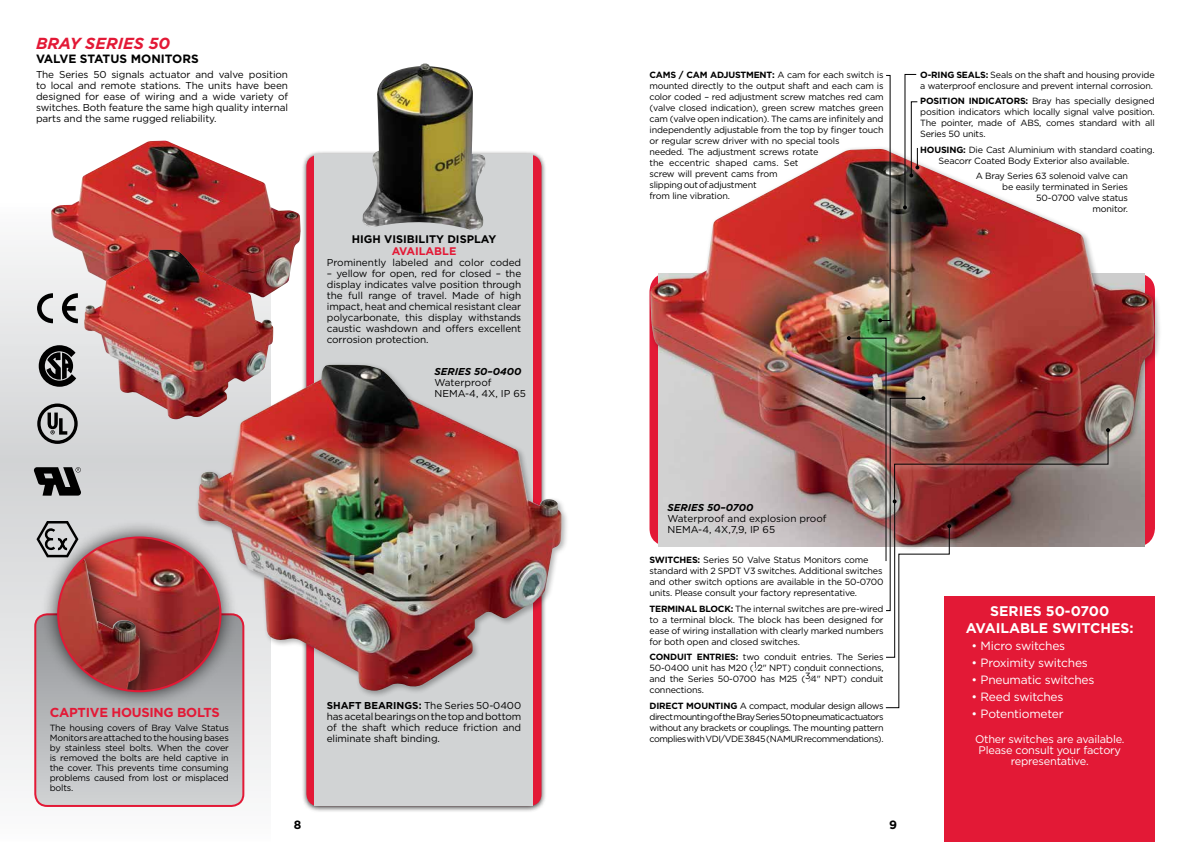
<style>
.page{position:relative;width:1191px;height:842px;background:#fff}
.page>*{position:absolute;margin:0;border:0;box-sizing:border-box;transform-origin:0 0}
.t1{font:italic 700 16px "Gotham";color:#e31936}
.t2{font:700 14px/16.8px "Gotham";color:#fff;text-align:center}
.t3{font:700 13px "Gotham";letter-spacing:-.02em;color:#e31936}
.t4{font:12px "Gotham";letter-spacing:-.02em;color:#fff}
.t5{font:700 12px "Gotham";color:#000}
.t6{font:11px/11px "Gotham";letter-spacing:-.02em;color:#fff;text-align:center}
.t7{font:700 11px "Gotham";color:#000}
.t8{font:700 11px "Gotham";color:#e31936}
.t9{font:10px/11px "Gotham";letter-spacing:-.01em;color:#000;text-align:justify}
.t10{font:italic 700 10px "Gotham";color:#000}
.t11{font:9px/11px "Gotham";letter-spacing:-.02em;color:#000;text-align:justify}
.s1{font-weight:700}
</style>
<div class="page">
<svg style="left:0;top:245px;width:270px;height:562px"></svg>
<div style="left:647px;top:146px;width:515px;height:405px;background:#000;opacity:.3"></div>
<img style="left:650px;top:149px;width:504px;height:395px">
<div style="left:301px;top:151px;width:246px;height:662px;background:#000;opacity:.75"></div>
<div style="left:306px;top:155px;width:235px;height:651px;background:#e31936;border-radius:12px"></div>
<div style="left:315px;top:155px;width:218px;height:651px;background:#d1d3d4"></div>
<img style="left:362px;top:63px;width:123px;height:167px">
<div style="left:194px;top:361px;width:375px;height:337px;background:#000;opacity:.3"></div>
<img style="left:198px;top:365px;width:364px;height:326px">
<img style="left:51px;top:141px;width:250px;height:195px">
<img style="left:84px;top:250px;width:189px;height:169px">
<div style="left:34px;top:290px;width:47px;height:37px;background:#eaebec"></div>
<svg style="left:37px;top:293px;width:16px;height:30px"></svg>
<svg style="left:62px;top:293px;width:16px;height:30px"></svg>
<svg style="left:34px;top:467px;width:47px;height:29px"></svg>
<div style="left:33px;top:344px;width:49px;height:44px;background:#e1e2e3"></div>
<svg style="left:39px;top:345px;width:37px;height:42px"></svg>
<div style="left:33px;top:402px;width:48px;height:43px;background:#d7d9da"></div>
<svg style="left:37px;top:403px;width:41px;height:41px"></svg>
<svg style="left:35px;top:521px;width:208px;height:285px"></svg>
<img style="left:164px;top:537px;width:56px;height:154px">
<div style="left:58px;top:537px;width:106px;height:154px;background:#000;opacity:.75"></div>
<img style="left:58px;top:558px;width:82px;height:132px">
<svg style="left:923px;top:146px;width:2px;height:30px"></svg>
<svg style="left:922px;top:146px;width:1px;height:38px"></svg>
<svg style="left:898px;top:146px;width:24px;height:70px"></svg>
<svg style="left:903px;top:73px;width:16px;height:136px"></svg>
<img style="left:873px;top:146px;width:23px;height:183px">
<img style="left:878px;top:74px;width:13px;height:248px">
<svg style="left:842px;top:332px;width:50px;height:219px"></svg>
<svg style="left:1110px;top:424px;width:5px;height:88px"></svg>
<img style="left:847px;top:336px;width:263px;height:373px">
<div style="left:944px;top:596px;width:211px;height:246px;background:#e31936"></div>
<h1 class="t1" style="left:36px;top:33px;width:136px">BRAY SERIES 50</h1>
<h3 class="t5" style="left:36px;top:51px;width:164px">VALVE STATUS MONITORS</h3>
<p class="t9" style="left:36px;top:69px;width:254px">The Series 50 signals actuator and valve position to local and remote stations. The units have been designed for ease of wiring and a wide variety of switches. Both feature the same high quality internal parts and the same rugged reliability.</p>
<p class="t7" style="left:352px;top:232px;width:146px">HIGH VISIBILITY DISPLAY</p>
<p class="t8" style="left:392px;top:244px;width:66px">AVAILABLE</p>
<p class="t9" style="left:327px;top:257px;width:196px">Prominently labeled and color coded</p>
<p class="t9" style="left:327px;top:268px;width:196px">– yellow for open, red for closed – the display indicates valve position through the full range of travel. Made of high impact, heat and chemical resistant clear polycarbonate, this display withstands caustic washdown and offers excellent corrosion protection.</p>
<p class="t10" style="left:434px;top:365px;width:88px">SERIES 50–0400</p>
<p class="t9" style="left:434px;top:377px;width:93px">Waterproof<br>NEMA-4, 4X, IP 65</p>
<h3 class="t3" style="left:50px;top:704px;width:172px">CAPTIVE HOUSING BOLTS</h3>
<p class="t11" style="left:50px;top:723px;width:181px;line-height:10px">The housing covers of Bray Valve Status Monitors are attached to the housing bases by stainless steel bolts. When the cover is removed the bolts are held captive in the cover. This prevents time consuming problems caused from lost or misplaced bolts.</p>
<p class="t9" style="left:327px;top:699px;width:196px"><span class="s1">SHAFT BEARINGS:</span> The Series 50-0400 has acetal bearings on the top and bottom of the shaft which reduce friction and eliminate shaft binding.</p>
<p class="t11" style="left:649px;top:69px;width:236px;text-align:left"><span class="s1">CAMS / CAM ADJUSTMENT:</span> A cam for each switch is mounted directly to the output shaft and each cam is color coded – red adjustment screw matches red cam (valve closed indication), green screw matches green cam (valve open indication). The cams are infinitely and independently adjustable from the top by finger touch or regular screw driver with no special tools<br>needed. The adjustment screws rotate<br>the eccentric shaped cams. Set<br>screw will prevent cams from<br>slipping out of adjustment<br>from line vibration.</p>
<p class="t11" style="left:920px;top:69px;width:236px"><span class="s1">O-RING SEALS:</span> Seals on the shaft and housing provide a waterproof enclosure and prevent internal corrosion.</p>
<p class="t11" style="left:920px;top:95px;width:236px"><span class="s1">POSITION INDICATORS:</span> Bray has specially designed position indicators which locally signal valve position.<br>The pointer, made of ABS, comes standard with all Series 50 units.</p>
<p class="t11" style="left:938px;top:144px;width:218px;text-indent:-18px"><span class="s1">HOUSING:</span> Die Cast Aluminium with standard coating.<br>Seacorr Coated Body Exterior also available.</p>
<p class="t11" style="left:975px;top:170px;width:154px;text-align:right">A Bray Series 63 solenoid valve can be easily terminated in Series<br>50‑0700 valve status<br>monitor.</p>
<p class="t10" style="left:667px;top:501px;width:87px">SERIES 50–0700</p>
<p class="t9" style="left:667px;top:513px;width:160px">Waterproof and explosion proof<br>NEMA-4, 4X,7,9, IP 65</p>
<p class="t11" style="left:649px;top:554px;width:235px;text-align:left"><span class="s1">SWITCHES:</span> Series 50 Valve Status Monitors come standard with 2 SPDT V3 switches. Additional switches and other switch options are available in the 50-0700 units. Please consult your factory representative.</p>
<p class="t11" style="left:649px;top:603px;width:235px"><span class="s1">TERMINAL BLOCK:</span> The internal switches are pre-wired to a terminal block. The block has been designed for ease of wiring installation with clearly marked numbers for both open and closed switches.</p>
<p class="t11" style="left:649px;top:651px;width:236px"><span class="s1">CONDUIT ENTRIES:</span> two conduit entries. The Series 50-0400 unit has M20 (1⁄2" NPT) conduit connections, and the Series 50-0700 has M25 (3⁄4" NPT) conduit connections.</p>
<p class="t11" style="left:649px;top:700px;width:236px"><span class="s1">DIRECT MOUNTING</span> A compact, modular design allows direct mounting of the Bray Series 50 to pneumatic actuators without any brackets or couplings. The mounting pattern complies with VDI/VDE 3845 (NAMUR recommendations).</p>
<h2 class="t2" style="left:966px;top:603px;width:169px">SERIES 50-0700<br>AVAILABLE SWITCHES:</h2>
<h3 class="t4" style="left:971px;top:638px;width:95px">• Micro switches</h3>
<h3 class="t4" style="left:971px;top:655px;width:118px">• Proximity switches</h3>
<h3 class="t4" style="left:971px;top:672px;width:124px">• Pneumatic switches</h3>
<h3 class="t4" style="left:971px;top:689px;width:93px">• Reed switches</h3>
<h3 class="t4" style="left:971px;top:706px;width:93px">• Potentiometer</h3>
<p class="t6" style="left:975px;top:733px;width:151px">Other switches are available.<br>Please consult your factory representative.</p>
<h3 class="t5" style="left:294px;top:817px;width:9px">8</h3>
<h3 class="t5" style="left:889px;top:817px;width:9px">9</h3>
</div>
